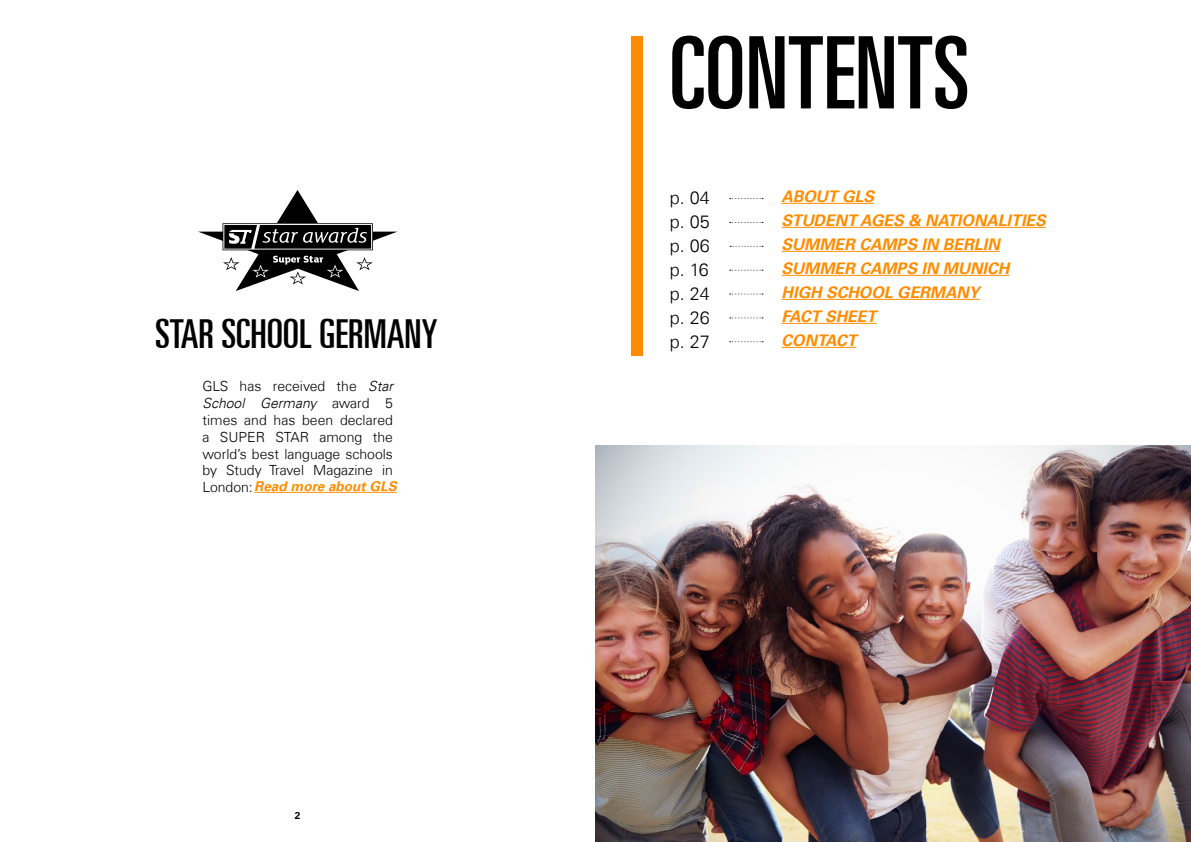
<style>
.page{position:relative;width:1191px;height:842px;background:#fff}
.page>*{position:absolute;margin:0;border:0;box-sizing:border-box;transform-origin:0 0}
.t1{font:ultra-condensed 100px "Univers Com 59";color:#000}
.t2{font:ultra-condensed 40px "Univers Com 59";color:#000}
.t3{font:300 18px/24px "Univers Com 45";color:#000;text-align:justify}
.t4{font:italic 700 16px/24px "Univers Com 65";color:#ff8c00}
.t5{font:300 14px/16.8px "Univers Com 45";color:#000;text-align:justify}
.t6{font:italic 700 13.6px "Univers Com 65";color:#ff8c00}
.t7{font:700 10px "Univers Com 65";color:#000}
.s1{font-style:italic}
.s2{font-family:"Univers Com 45";font-weight:300;font-style:normal;font-size:14px;color:#000}
</style>
<div class="page">
<svg style="left:198px;top:190px;width:199px;height:101px"></svg>
<hr style="left:254px;top:492px;width:143px;height:1px;background:#ff8c00">
<div style="left:631px;top:36px;width:12px;height:319px;background:#ff8c00"></div>
<hr style="left:781px;top:203px;width:93px;height:1px;background:#ff8c00">
<hr style="left:781px;top:227px;width:265px;height:1px;background:#ff8c00">
<hr style="left:781px;top:251px;width:218px;height:1px;background:#ff8c00">
<hr style="left:781px;top:275px;width:228px;height:1px;background:#ff8c00">
<hr style="left:781px;top:299px;width:198px;height:1px;background:#ff8c00">
<hr style="left:781px;top:323px;width:95px;height:1px;background:#ff8c00">
<hr style="left:781px;top:347px;width:75px;height:1px;background:#ff8c00">
<img style="left:595px;top:445px;width:596px;height:397px">
<svg style="left:730px;top:198px;width:33px;height:1px"></svg>
<svg style="left:730px;top:222px;width:33px;height:1px"></svg>
<svg style="left:730px;top:246px;width:33px;height:1px"></svg>
<svg style="left:730px;top:270px;width:33px;height:1px"></svg>
<svg style="left:730px;top:294px;width:33px;height:1px"></svg>
<svg style="left:730px;top:317px;width:33px;height:1px"></svg>
<svg style="left:730px;top:341px;width:33px;height:1px"></svg>
<h2 class="t2" style="left:155px;top:311px;width:284px">STAR SCHOOL GERMANY</h2>
<p class="t5" style="left:202px;top:378px;width:192px">GLS has received the <span class="s1">Star School Germany</span> award 5 times and has been declared a SUPER STAR among the world’s best language schools by Study Travel Magazine in</p>
<p class="t6" style="left:202px;top:478px;width:196px"><span class="s2">London:</span>Read more about GLS</p>
<p class="t7" style="left:295px;top:810px;width:7px">2</p>
<h1 class="t1" style="left:669px;top:16px;width:301px">CONTENTS</h1>
<p class="t3" style="left:669px;top:185px;width:42px">p. 04 p. 05 p. 06 p. 16 p. 24 p. 26 p. 27</p>
<p class="t4" style="left:781px;top:185px;width:266px">ABOUT GLS<br>STUDENT AGES &amp; NATIONALITIES<br>SUMMER CAMPS IN BERLIN<br>SUMMER CAMPS IN MUNICH<br>HIGH SCHOOL GERMANY<br>FACT SHEET<br>CONTACT</p>
</div>
